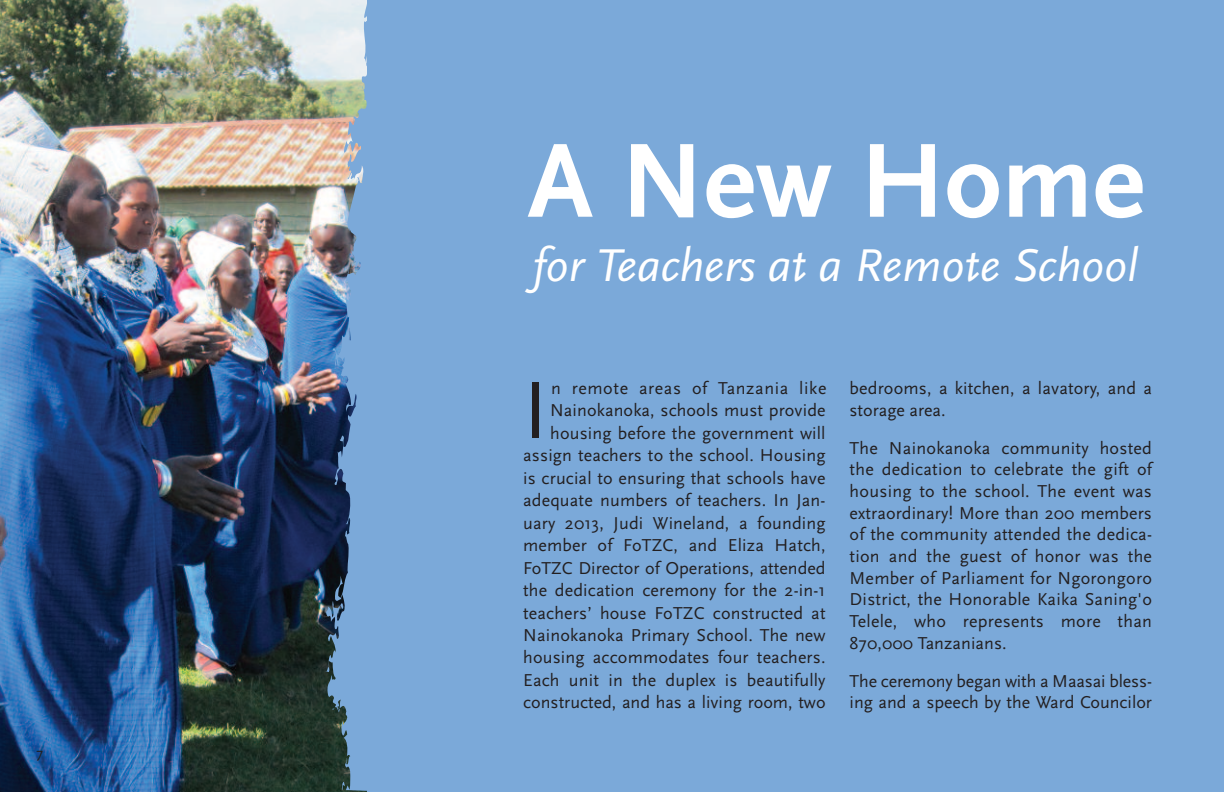
<style>
.page{position:relative;width:1224px;height:792px;background:#7ba9d9}
.page>*{position:absolute;margin:0;border:0;box-sizing:border-box;transform-origin:0 0}
.t1{font:110px "Scala Sans Bold LF";color:#fff}
.t2{font:83.4px "Scala Sans";color:#231f20}
.t3{font:italic 48px "Scala Sans";color:#fff}
.t4{font:18px/22.4px "Scala Sans";letter-spacing:.01em;color:#231f20}
.t5{font:15px "Scala Sans";color:#231f20}
</style>
<div class="page">
<img style="left:0;top:0;width:326px;height:792px">
<img style="left:326px;top:0;width:41px;height:792px">
<svg style="left:334px;top:576px;width:9px;height:33px"></svg>
<p class="t5" style="left:36px;top:747px;width:8px">7</p>
<h1 class="t1" style="left:528px;top:137px;width:618px">A New Home</h1>
<h3 class="t3" style="left:534px;top:245px;width:606px">for Teachers at a Remote School</h3>
<p class="t4" style="left:523px;top:378px;width:305px;text-align:right">n remote areas of Tanzania like Nainokanoka, schools must provide housing before the government will assign teachers to the school. Housing is crucial to ensuring that schools have adequate numbers of teachers. In Jan&shy;uary 2013, Judi Wineland, a founding member of FoTZC, and Eliza Hatch, FoTZC Director of Operations, attended the dedication ceremony for the 2-in-1 teachers’ house FoTZC constructed at Nainokanoka Primary School. The new housing accommodates four teachers.<br>Each unit in the duplex is beautifully constructed, and has a living room, two</p>
<p class="t4" style="left:850px;top:379px;width:304px;line-height:21.8px">bedrooms, a kitchen, a lavatory, and a storage area.</p>
<h2 class="t2" style="left:523px;top:376px;width:27px">I</h2>
<p class="t4" style="left:850px;top:438px;width:304px;line-height:21.8px;text-align:justify">The Nainokanoka community hosted the dedication to celebrate the gift of housing to the school. The event was extraordinary! More than 200 members of the community attended the dedica&shy;tion and the guest of honor was the Member of Parliament for Ngorongoro District, the Honorable Kaika Saning'o Telele, who represents more than 870,000 Tanzanians.</p>
<p class="t4" style="left:850px;top:671px;width:304px;line-height:21.8px">The ceremony began with a Maasai bless&shy;ing and a speech by the Ward Councilor</p>
</div>
